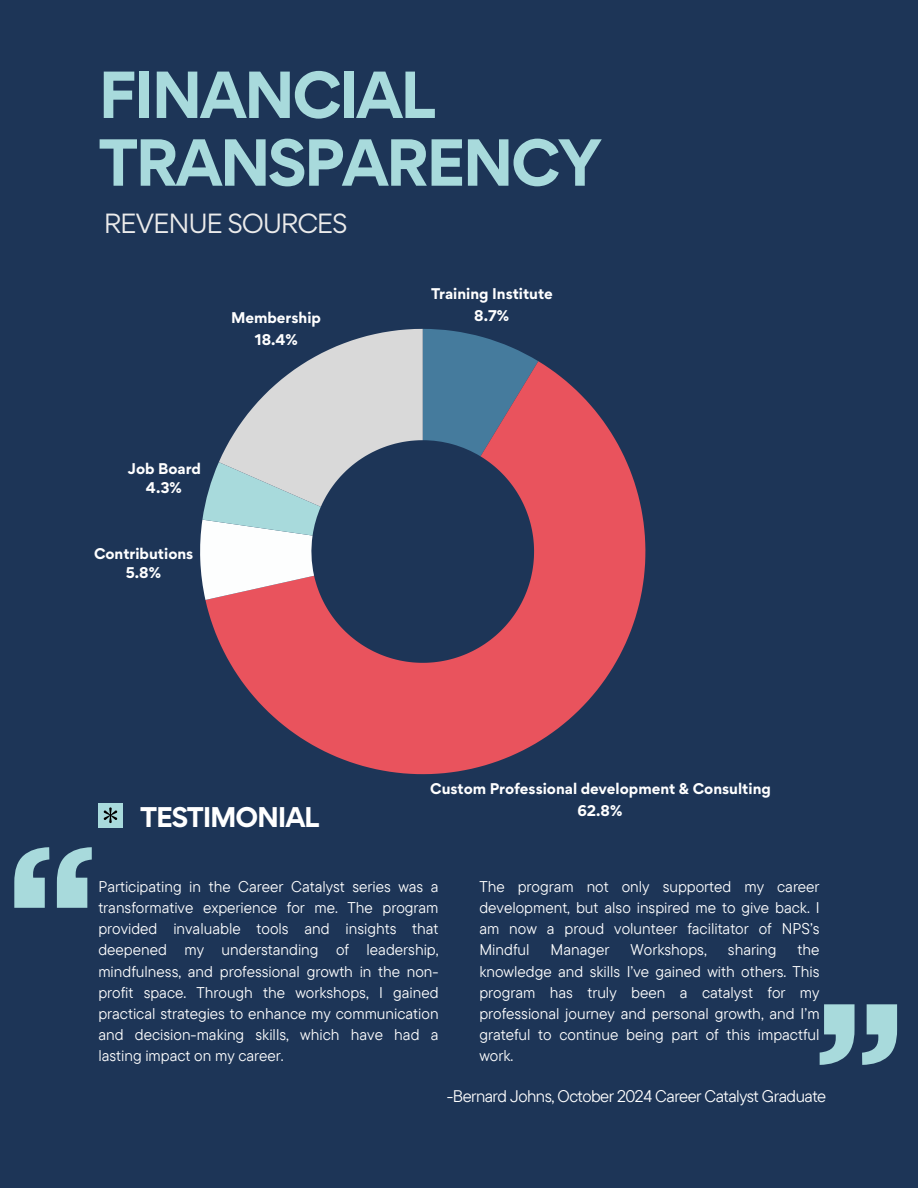
<style>
.page{position:relative;width:918px;height:1188px;background:#1d3557}
.page>*{position:absolute;margin:0;border:0;box-sizing:border-box;transform-origin:0 0}
.t1{font:700 59.25px/67.8px "Gordita";letter-spacing:-.05em;color:#a8dadc}
.t2{font:700 25.35px "Gordita";letter-spacing:-.05em;color:#fff}
.t3{font:24.75px "Gordita";letter-spacing:-.05em;color:#ebebeb}
.t4{font:16.8px "TT Commons Pro";letter-spacing:-.03em;color:#fff}
.t5{font:15.45px/21.1px "TT Commons Pro";color:#fff;text-align:justify}
.t6{font:700 13.8px/22.2px "Gordita";color:#fff;text-align:center}
</style>
<div class="page">
<svg style="left:14px;top:847px;width:78px;height:61px"></svg>
<div style="left:98px;top:803px;width:25px;height:25px;background:#a8dadc"></div>
<svg style="left:104px;top:807px;width:13px;height:16px"></svg>
<svg style="left:205px;top:361px;width:440px;height:413px;fill:#e9535d"></svg>
<svg style="left:200px;top:329px;width:338px;height:271px"></svg>
<svg style="left:820px;top:1004px;width:77px;height:61px"></svg>
<h1 class="t1" style="left:98px;top:60px;width:506px">FINANCIAL<br>TRANSPARENCY</h1>
<h2 class="t3" style="left:104px;top:206px;width:246px">REVENUE SOURCES</h2>
<p class="t6" style="left:231px;top:306px;width:92px">Membership<br>18.4%</p>
<p class="t6" style="left:128px;top:459px;width:75px;line-height:18.6px">Job Board<br>4.3%</p>
<p class="t6" style="left:94px;top:544px;width:101px;line-height:18.6px">Contributions<br>5.8%</p>
<p class="t2" style="left:140px;top:800px;width:181px">TESTIMONIAL</p>
<p class="t6" style="left:431px;top:282px;width:123px">Training Institute<br>8.7%</p>
<p class="t6" style="left:430px;top:777px;width:342px">Custom Professional development &amp; Consulting<br>62.8%</p>
<p class="t5" style="left:98px;top:875px;width:342px">Participating in the Career Catalyst series was a transformative experience for me. The program provided invaluable tools and insights that deepened my understanding of leadership, mindfulness, and professional growth in the non&shy;profit space. Through the workshops, I gained practical strategies to enhance my communication and decision-making skills, which have had a lasting impact on my career.</p>
<p class="t5" style="left:479px;top:875px;width:342px">The program not only supported my career development, but also inspired me to give back. I am now a proud volunteer facilitator of NPS’s Mindful</p>
<p class="t5" style="left:479px;top:939px;width:342px;text-indent:318px">the knowledge and skills I’ve gained with others. This program has truly been a catalyst for my professional journey and personal growth, and I’m grateful to continue being part of this impactful work.</p>
<p class="t5" style="left:551px;top:939px;width:60px">Manager</p>
<p class="t5" style="left:631px;top:939px;width:78px">Workshops,</p>
<p class="t5" style="left:728px;top:939px;width:50px">sharing</p>
<h3 class="t4" style="left:447px;top:1085px;width:381px">-Bernard Johns, October 2024 Career Catalyst Graduate</h3>
</div>
